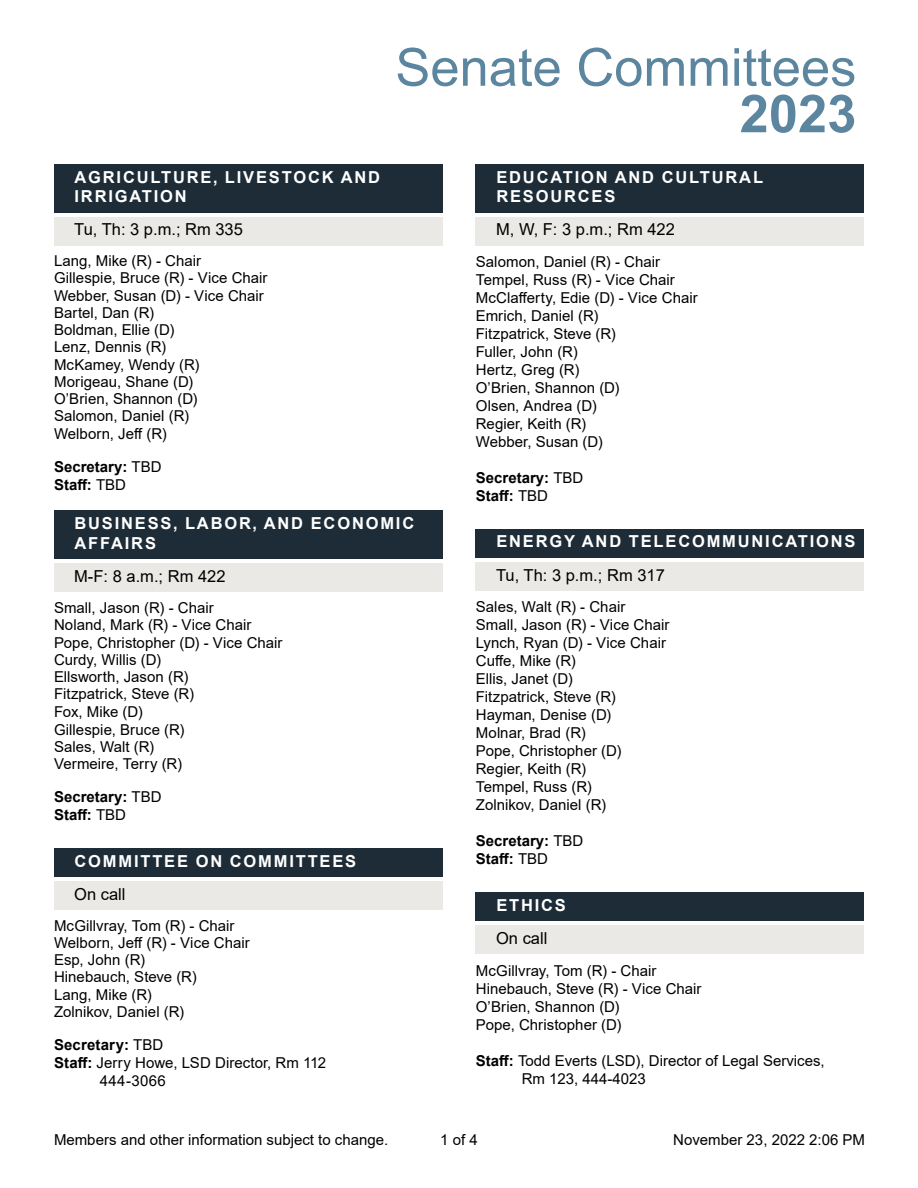
<style>
.page{position:relative;width:918px;height:1188px;background:#fff}
.page>*{position:absolute;margin:0;border:0;box-sizing:border-box;transform-origin:0 0}
.t1{font:52.5px "Arial";color:#5c85a0}
.t2{font:700 52.5px "Arial";color:#5c85a0}
.t3{font:700 16.5px/19.5px "Arial";letter-spacing:.11em;color:#fff}
.t4{font:16.5px "Arial";color:#000}
.t5{font:15px/18px "Arial";color:#000}
.t6{font:700 15px/18px "Arial";color:#000}
.s1{font-weight:400}
.s2{font-weight:700}
</style>
<div class="page">
<div style="left:54px;top:164px;width:388px;height:48px;background:#1d2c37"></div>
<div style="left:54px;top:217px;width:388px;height:29px;background:#eae9e5"></div>
<div style="left:54px;top:511px;width:388px;height:48px;background:#1d2c37"></div>
<div style="left:54px;top:563px;width:388px;height:29px;background:#eae9e5"></div>
<div style="left:54px;top:848px;width:388px;height:29px;background:#1d2c37"></div>
<div style="left:54px;top:881px;width:388px;height:29px;background:#eae9e5"></div>
<div style="left:476px;top:164px;width:388px;height:48px;background:#1d2c37"></div>
<div style="left:476px;top:217px;width:388px;height:29px;background:#eae9e5"></div>
<div style="left:476px;top:529px;width:388px;height:29px;background:#1d2c37"></div>
<div style="left:476px;top:562px;width:388px;height:29px;background:#eae9e5"></div>
<div style="left:476px;top:892px;width:388px;height:29px;background:#1d2c37"></div>
<div style="left:476px;top:925px;width:388px;height:29px;background:#eae9e5"></div>
<h1 class="t1" style="left:395px;top:31px;width:463px">Senate Committees</h1>
<h1 class="t2" style="left:740px;top:77px;width:118px">2023</h1>
<p class="t3" style="left:75px;top:167px;width:307px">AGRICULTURE, LIVESTOCK AND<br>IRRIGATION</p>
<p class="t4" style="left:74px;top:218px;width:170px">Tu, Th: 3 p.m.; Rm 335</p>
<p class="t5" style="left:54px;top:252px;width:215px;line-height:17.2px">Lang, Mike (R) ‑ Chair<br>Gillespie, Bruce (R) ‑ Vice Chair<br>Webber, Susan (D) ‑ Vice Chair<br>Bartel, Dan (R)<br>Boldman, Ellie (D)<br>Lenz, Dennis (R)<br>McKamey, Wendy (R)<br>Morigeau, Shane (D)<br>O’Brien, Shannon (D)<br>Salomon, Daniel (R)<br>Welborn, Jeff (R)</p>
<p class="t6" style="left:54px;top:458px;width:109px">Secretary: <span class="s1">TBD<br></span>Staff: <span class="s1">TBD</span></p>
<p class="t3" style="left:75px;top:514px;width:341px">BUSINESS, LABOR, AND ECONOMIC<br>AFFAIRS</p>
<p class="t4" style="left:74px;top:565px;width:153px">M‑F: 8 a.m.; Rm 422</p>
<p class="t5" style="left:54px;top:599px;width:230px;line-height:17.4px">Small, Jason (R) ‑ Chair<br>Noland, Mark (R) ‑ Vice Chair<br>Pope, Christopher (D) - Vice Chair<br>Curdy, Willis (D)<br>Ellsworth, Jason (R)<br>Fitzpatrick, Steve (R)<br>Fox, Mike (D)<br>Gillespie, Bruce (R)<br>Sales, Walt (R)<br>Vermeire, Terry (R)</p>
<p class="t6" style="left:54px;top:788px;width:109px">Secretary: <span class="s1">TBD<br></span>Staff: <span class="s1">TBD</span></p>
<p class="t3" style="left:75px;top:851px;width:283px">COMMITTEE ON COMMITTEES</p>
<p class="t4" style="left:74px;top:883px;width:53px">On call</p>
<p class="t5" style="left:54px;top:917px;width:197px;line-height:17.2px">McGillvray, Tom (R) ‑ Chair<br>Welborn, Jeff (R) - Vice Chair<br>Esp, John (R)<br>Hinebauch, Steve (R)<br>Lang, Mike (R)<br>Zolnikov, Daniel (R)</p>
<p class="t6" style="left:54px;top:1036px;width:111px">Secretary: <span class="s1">TBD</span></p>
<p class="t5" style="left:54px;top:1053px;width:274px"><span class="s2">Staff:</span> Jerry Howe, LSD Director, Rm 112</p>
<p class="t5" style="left:100px;top:1071px;width:67px">444‑3066</p>
<p class="t3" style="left:496px;top:167px;width:268px">EDUCATION AND CULTURAL<br>RESOURCES</p>
<p class="t4" style="left:496px;top:218px;width:180px">M, W, F: 3 p.m.; Rm 422</p>
<p class="t5" style="left:476px;top:253px;width:223px">Salomon, Daniel (R) ‑ Chair<br>Tempel, Russ (R) ‑ Vice Chair<br>McClafferty, Edie (D) ‑ Vice Chair<br>Emrich, Daniel (R)<br>Fitzpatrick, Steve (R)<br>Fuller, John (R)<br>Hertz, Greg (R)<br>O’Brien, Shannon (D)<br>Olsen, Andrea (D)<br>Regier, Keith (R)<br>Webber, Susan (D)</p>
<p class="t6" style="left:476px;top:469px;width:109px">Secretary: <span class="s1">TBD<br></span>Staff: <span class="s1">TBD</span></p>
<p class="t3" style="left:496px;top:532px;width:361px">ENERGY AND TELECOMMUNICATIONS</p>
<p class="t4" style="left:496px;top:564px;width:170px">Tu, Th: 3 p.m.; Rm 317</p>
<p class="t5" style="left:476px;top:598px;width:195px">Sales, Walt (R) ‑ Chair<br>Small, Jason (R) ‑ Vice Chair<br>Lynch, Ryan (D) ‑ Vice Chair<br>Cuffe, Mike (R)<br>Ellis, Janet (D)<br>Fitzpatrick, Steve (R)<br>Hayman, Denise (D)<br>Molnar, Brad (R)<br>Pope, Christopher (D)<br>Regier, Keith (R)<br>Tempel, Russ (R)<br>Zolnikov, Daniel (R)</p>
<p class="t6" style="left:476px;top:832px;width:109px">Secretary: <span class="s1">TBD<br></span>Staff: <span class="s1">TBD</span></p>
<p class="t3" style="left:496px;top:895px;width:71px">ETHICS</p>
<p class="t4" style="left:496px;top:927px;width:53px">On call</p>
<p class="t5" style="left:476px;top:961px;width:227px">McGillvray, Tom (R) ‑ Chair<br>Hinebauch, Steve (R) ‑ Vice Chair<br>O’Brien, Shannon (D)<br>Pope, Christopher (D)</p>
<p class="t5" style="left:522px;top:1051px;width:305px;text-indent:-46px"><span class="s2">Staff:</span> Todd Everts (LSD), Director of Legal Services,<br>Rm 123, 444‑4023</p>
<p class="t5" style="left:54px;top:1131px;width:336px">Members and other information subject to change.</p>
<p class="t5" style="left:440px;top:1131px;width:39px">1 of 4</p>
<p class="t5" style="left:673px;top:1131px;width:193px">November 23, 2022 2:06 PM</p>
</div>
